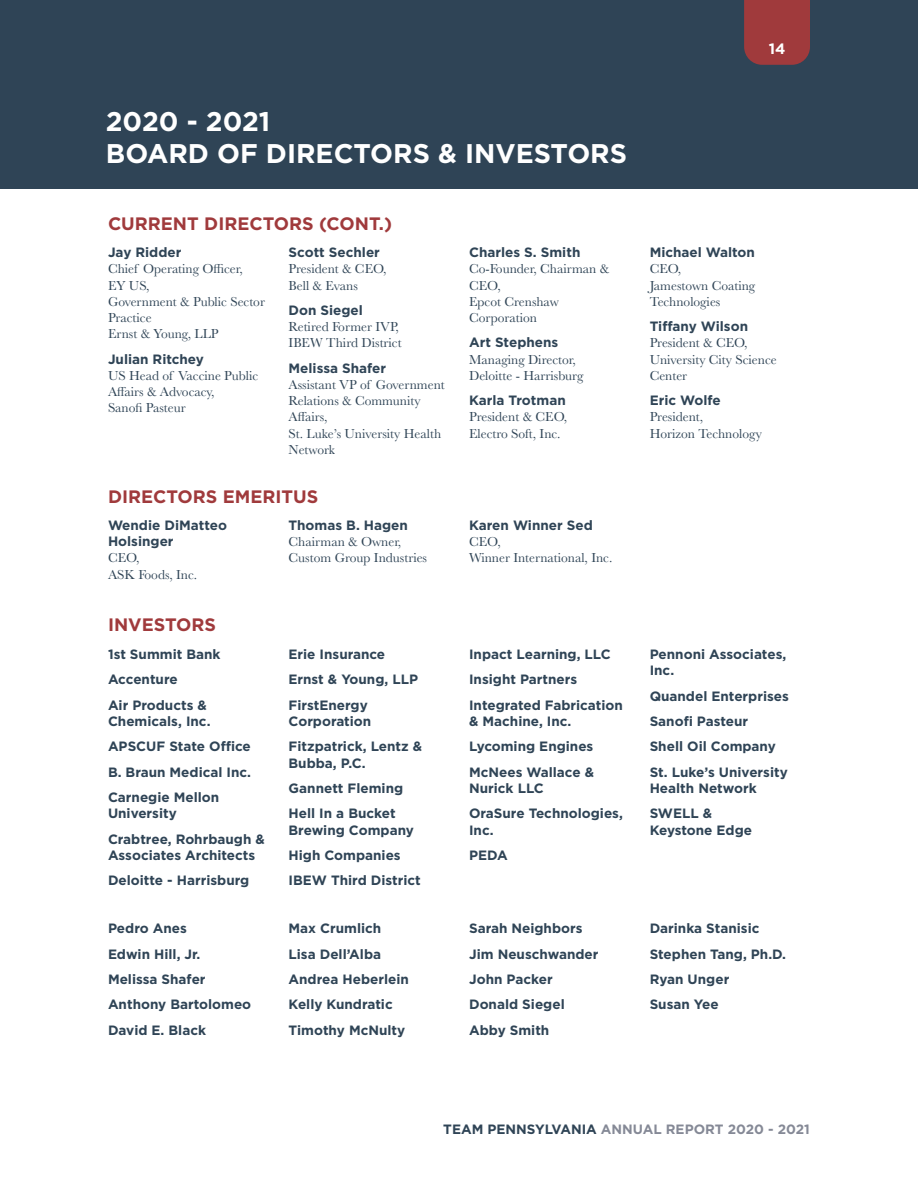
<style>
.page{position:relative;width:918px;height:1188px;background:#fff}
.page>*{position:absolute;margin:0;border:0;box-sizing:border-box;transform-origin:0 0}
.t1{font:700 27px/32.4px "Gotham";color:#fff}
.t2{font:700 18px "Gotham";color:#a03a3c}
.t3{font:700 15px "Gotham";color:#fff}
.t4{font:700 13.5px/16.2px "Gotham";color:#2f4456}
.t5{font:13.5px/16.2px "Baskerville";color:#2f4456}
.t6{font:700 13.5px "Gotham";color:#858996}
.s1{font-family:"Gotham";font-weight:700}
.s2{font-family:"Baskerville";font-weight:400}
.s3{color:#2f4456}
</style>
<div class="page">
<div style="left:0;top:0;width:918px;height:189px;background:#2f4456"></div>
<div style="left:744px;top:0;width:66px;height:65px;background:#a03a3c"></div>
<p class="t3" style="left:769px;top:39px;width:18px">14</p>
<p class="t1" style="left:106px;top:105px;width:523px">2020 - 2021<br>BOARD OF DIRECTORS &amp; INVESTORS</p>
<p class="t2" style="left:108px;top:212px;width:286px">CURRENT DIRECTORS (CONT.)</p>
<p class="t5" style="left:108px;top:245px;width:158px"><span class="s1">Jay Ridder<br></span>Chief Operating Officer,<br>EY US,<br>Government &amp; Public Sector<br>Practice<br>Ernst &amp; Young, LLP</p>
<p class="t5" style="left:108px;top:351px;width:152px"><span class="s1">Julian Ritchey<br></span>US Head of Vaccine Public<br>Affairs &amp; Advocacy,<br>Sanofi Pasteur</p>
<p class="t5" style="left:289px;top:245px;width:100px"><span class="s1">Scott Sechler<br></span>President &amp; CEO,<br>Bell &amp; Evans</p>
<p class="t5" style="left:289px;top:303px;width:115px"><span class="s1">Don Siegel<br></span>Retired Former IVP,<br>IBEW Third District</p>
<p class="t5" style="left:289px;top:361px;width:158px"><span class="s1">Melissa Shafer<br></span>Assistant VP of Government<br>Relations &amp; Community<br>Affairs,<br>St. Luke’s University Health<br>Network</p>
<p class="t2" style="left:108px;top:485px;width:212px">DIRECTORS EMERITUS</p>
<p class="t5" style="left:469px;top:245px;width:142px"><span class="s1">Charles S. Smith<br></span>Co-Founder, Chairman &amp;<br>CEO,<br>Epcot Crenshaw<br>Corporation</p>
<p class="t5" style="left:469px;top:335px;width:116px"><span class="s1">Art Stephens<br></span>Managing Director,<br>Deloitte - Harrisburg</p>
<p class="t5" style="left:469px;top:393px;width:100px;text-align:justify"><span class="s1">Karla Trotman </span>President &amp; CEO, Electro Soft, Inc.</p>
<p class="t4" style="left:108px;top:517px;width:120px">Wendie DiMatteo<br>Holsinger<br><span class="s2">CEO,<br>ASK Foods, Inc.</span></p>
<p class="t5" style="left:289px;top:518px;width:140px"><span class="s1">Thomas B. Hagen<br></span>Chairman &amp; Owner,<br>Custom Group Industries</p>
<p class="t5" style="left:469px;top:518px;width:145px"><span class="s1">Karen Winner Sed<br></span>CEO,<br>Winner International, Inc.</p>
<p class="t2" style="left:108px;top:613px;width:110px">INVESTORS</p>
<p class="t4" style="left:108px;top:646px;width:114px">1st Summit Bank</p>
<p class="t4" style="left:108px;top:671px;width:71px">Accenture</p>
<p class="t4" style="left:108px;top:697px;width:104px">Air Products &amp;<br>Chemicals, Inc.</p>
<p class="t4" style="left:108px;top:738px;width:144px">APSCUF State Office</p>
<p class="t4" style="left:108px;top:764px;width:145px">B. Braun Medical Inc.</p>
<p class="t4" style="left:108px;top:789px;width:113px">Carnegie Mellon<br>University</p>
<p class="t4" style="left:108px;top:831px;width:158px">Crabtree, Rohrbaugh &amp;<br>Associates Architects</p>
<p class="t4" style="left:108px;top:872px;width:143px">Deloitte - Harrisburg</p>
<p class="t4" style="left:108px;top:920px;width:80px">Pedro Anes</p>
<p class="t4" style="left:108px;top:946px;width:94px">Edwin Hill, Jr.</p>
<p class="t4" style="left:108px;top:971px;width:99px">Melissa Shafer</p>
<p class="t4" style="left:108px;top:996px;width:145px">Anthony Bartolomeo</p>
<p class="t4" style="left:108px;top:1022px;width:100px">David E. Black</p>
<p class="t4" style="left:289px;top:646px;width:98px">Erie Insurance</p>
<p class="t4" style="left:289px;top:671px;width:131px">Ernst &amp; Young, LLP</p>
<p class="t4" style="left:289px;top:697px;width:84px">FirstEnergy<br>Corporation</p>
<p class="t4" style="left:289px;top:738px;width:135px">Fitzpatrick, Lentz &amp;<br>Bubba, P.C.</p>
<p class="t4" style="left:289px;top:780px;width:116px">Gannett Fleming</p>
<p class="t4" style="left:289px;top:805px;width:127px">Hell In a Bucket<br>Brewing Company</p>
<p class="t4" style="left:289px;top:847px;width:114px">High Companies</p>
<p class="t4" style="left:289px;top:872px;width:134px">IBEW Third District</p>
<p class="t4" style="left:289px;top:920px;width:94px">Max Crumlich</p>
<p class="t4" style="left:289px;top:946px;width:94px">Lisa Dell’Alba</p>
<p class="t4" style="left:289px;top:971px;width:122px">Andrea Heberlein</p>
<p class="t4" style="left:289px;top:996px;width:106px">Kelly Kundratic</p>
<p class="t4" style="left:289px;top:1022px;width:118px">Timothy McNulty</p>
<p class="t4" style="left:469px;top:646px;width:143px">Inpact Learning, LLC</p>
<p class="t4" style="left:469px;top:671px;width:110px">Insight Partners</p>
<p class="t4" style="left:469px;top:697px;width:155px">Integrated Fabrication &amp; Machine, Inc.</p>
<p class="t4" style="left:469px;top:738px;width:126px">Lycoming Engines</p>
<p class="t4" style="left:469px;top:764px;width:127px">McNees Wallace &amp;<br>Nurick LLC</p>
<p class="t4" style="left:469px;top:805px;width:155px">OraSure Technologies,<br>Inc.</p>
<p class="t4" style="left:469px;top:847px;width:40px">PEDA</p>
<p class="t4" style="left:469px;top:920px;width:115px">Sarah Neighbors</p>
<p class="t4" style="left:469px;top:946px;width:131px">Jim Neuschwander</p>
<p class="t4" style="left:469px;top:971px;width:85px">John Packer</p>
<p class="t4" style="left:469px;top:996px;width:97px">Donald Siegel</p>
<p class="t4" style="left:469px;top:1022px;width:82px">Abby Smith</p>
<p class="t5" style="left:650px;top:245px;width:107px"><span class="s1">Michael Walton<br></span>CEO,<br>Jamestown Coating<br>Technologies</p>
<p class="t5" style="left:650px;top:319px;width:129px"><span class="s1">Tiffany Wilson<br></span>President &amp; CEO,<br>University City Science<br>Center</p>
<p class="t5" style="left:650px;top:393px;width:114px"><span class="s1">Eric Wolfe<br></span>President,<br>Horizon Technology</p>
<p class="t4" style="left:650px;top:646px;width:138px">Pennoni Associates,<br>Inc.</p>
<p class="t4" style="left:650px;top:688px;width:141px">Quandel Enterprises</p>
<p class="t4" style="left:650px;top:713px;width:100px">Sanofi Pasteur</p>
<p class="t4" style="left:650px;top:738px;width:128px">Shell Oil Company</p>
<p class="t4" style="left:650px;top:764px;width:140px">St. Luke’s University<br>Health Network</p>
<p class="t4" style="left:650px;top:805px;width:104px">SWELL &amp;<br>Keystone Edge</p>
<p class="t4" style="left:650px;top:920px;width:111px">Darinka Stanisic</p>
<p class="t4" style="left:650px;top:946px;width:138px">Stephen Tang, Ph.D.</p>
<p class="t4" style="left:650px;top:971px;width:81px">Ryan Unger</p>
<p class="t4" style="left:650px;top:996px;width:71px">Susan Yee</p>
<p class="t6" style="left:443px;top:1120px;width:368px"><span class="s3">TEAM PENNSYLVANIA</span> ANNUAL REPORT 2020 - 2021</p>
</div>
